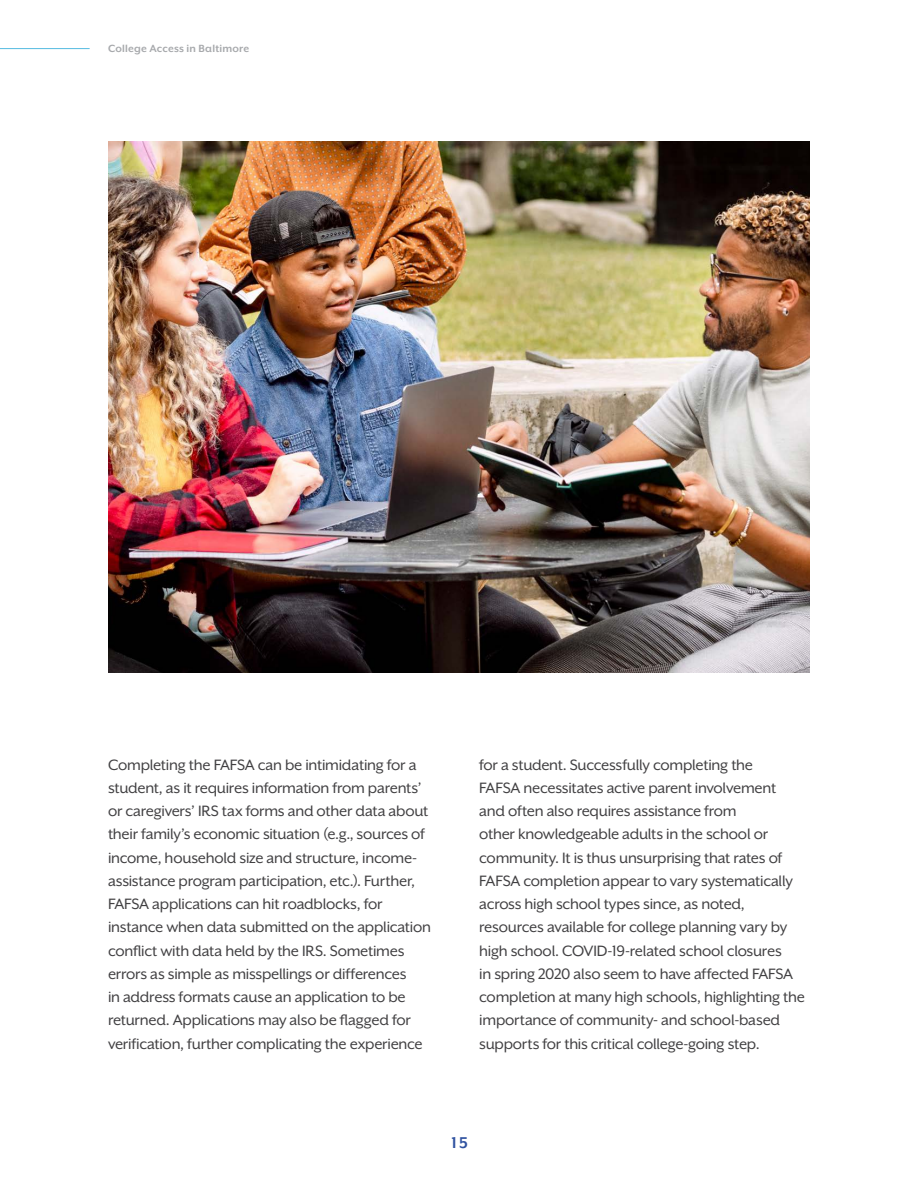
<style>
.page{position:relative;width:918px;height:1188px;background:#fff}
.page>*{position:absolute;margin:0;border:0;box-sizing:border-box;transform-origin:0 0}
.t1{font:700 18px "Mr Eaves XL San OT";color:#2f52a0}
.t2{font:17.25px/23.2px "Mr Eaves XL San OT";letter-spacing:-.015em;color:#414042}
.t3{font:700 12px "Mr Eaves XL San OT";letter-spacing:.02em;color:#a7a9ac}
</style>
<div class="page">
<hr style="left:0;top:48px;width:90px;height:1px;background:#55bbe1">
<img style="left:108px;top:142px;width:702px;height:531px">
<p class="t3" style="left:108px;top:42px;width:143px">College Access in Baltimore</p>
<p class="t2" style="left:108px;top:753px;width:325px">Completing the FAFSA can be intimidating for a student, as it requires information from parents’ or caregivers’ IRS tax forms and other data about their family’s economic situation (e.g., sources of income, household size and structure, income&shy;assistance program participation, etc.). Further, FAFSA applications can hit roadblocks, for instance when data submitted on the application conflict with data held by the IRS. Sometimes errors as simple as misspellings or differences<br>in address formats cause an application to be returned. Applications may also be flagged for verification, further complicating the experience</p>
<p class="t2" style="left:479px;top:753px;width:327px">for a student. Successfully completing the<br>FAFSA necessitates active parent involvement and often also requires assistance from<br>other knowledgeable adults in the school or community. It is thus unsurprising that rates of FAFSA completion appear to vary systematically across high school types since, as noted, resources available for college planning vary by high school. COVID-19-related school closures<br>in spring 2020 also seem to have affected FAFSA completion at many high schools, highlighting the importance of community- and school-based supports for this critical college-going step.</p>
<p class="t1" style="left:450px;top:1132px;width:20px">15</p>
</div>
